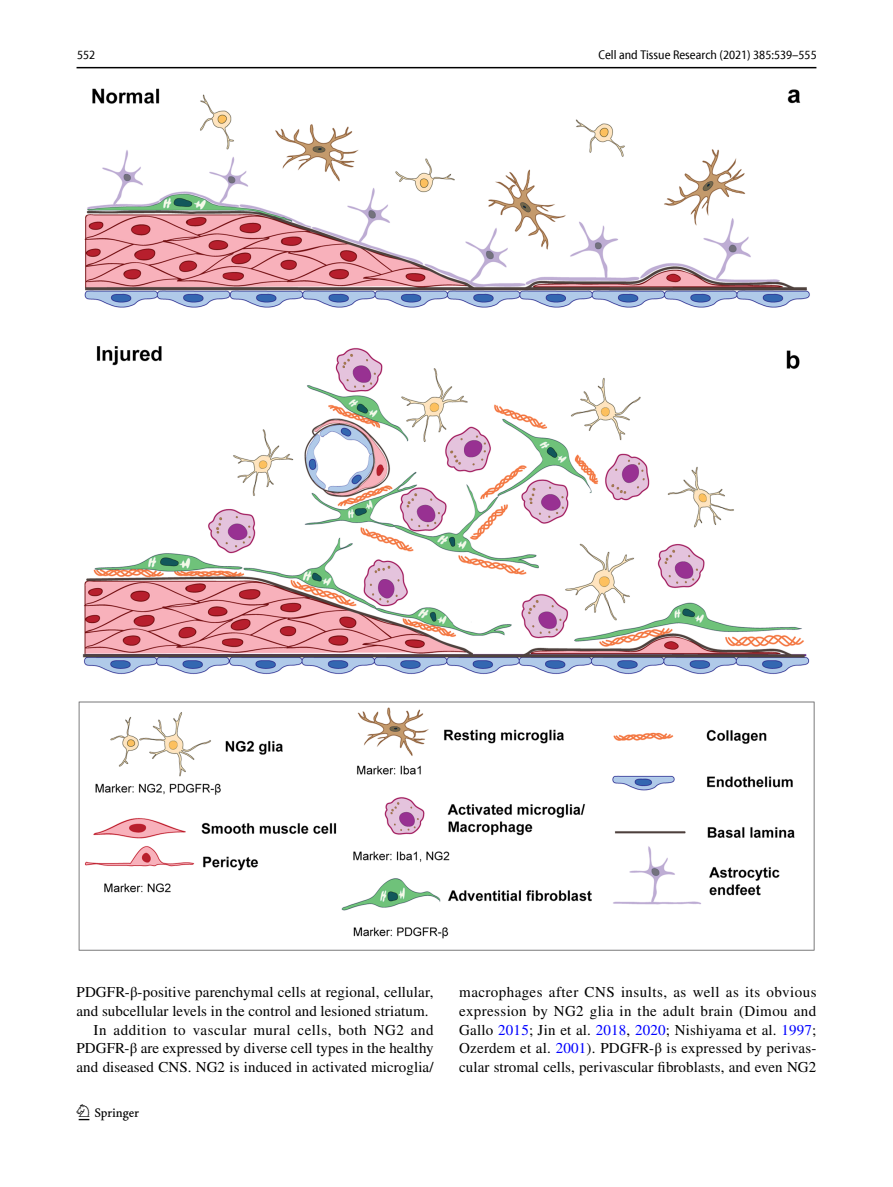
<style>
.page{position:relative;width:893px;height:1187px;background:#fff}
.page>*{position:absolute;margin:0;border:0;box-sizing:border-box;transform-origin:0 0}
.t1{font:22.5px "Springnew Regular 2";color:#000}
.t2{font:15px/18.8px "STIX";letter-spacing:.005em;color:#000;text-align:justify}
.t3{font:15px "STIX";letter-spacing:.035em;color:#000}
.t4{font:semi-condensed 12.75px "Myriad Pro Unic";color:#000}
.s1{color:#00f}
</style>
<div class="page">
<hr style="left:77px;top:67px;width:739px;height:1px;background:#000">
<img style="left:78px;top:88px;width:737px;height:863px">
<p class="t4" style="left:77px;top:50px;width:20px">552</p>
<p class="t4" style="left:598px;top:50px;width:220px">Cell and Tissue Research (2021) 385:539–555</p>
<p class="t2" style="left:77px;top:983px;width:358px">PDGFR-β-positive parenchymal cells at regional, cellular,</p>
<p class="t2" style="left:77px;top:1002px;width:354px">and subcellular levels in the control and lesioned striatum.</p>
<p class="t3" style="left:94px;top:1019px;width:342px">In addition to vascular mural cells, both NG2 and</p>
<p class="t2" style="left:77px;top:1039px;width:359px">PDGFR-β are expressed by diverse cell types in the healthy</p>
<p class="t2" style="left:77px;top:1058px;width:358px">and diseased CNS. NG2 is induced in activated microglia/</p>
<h1 class="t1" style="left:79px;top:1104px;width:62px">1 3</h1>
<p class="t2" style="left:459px;top:983px;width:359px">macrophages after CNS insults, as well as its obvious expression by NG2 glia in the adult brain (Dimou and Gallo <span class="s1">2015</span>; Jin et al. <span class="s1">2018</span>, <span class="s1">2020</span>; Nishiyama et al. <span class="s1">1997</span>; Ozerdem et al. <span class="s1">2001</span>). PDGFR-β is expressed by perivas&shy;cular stromal cells, perivascular fibroblasts, and even NG2</p>
</div>
